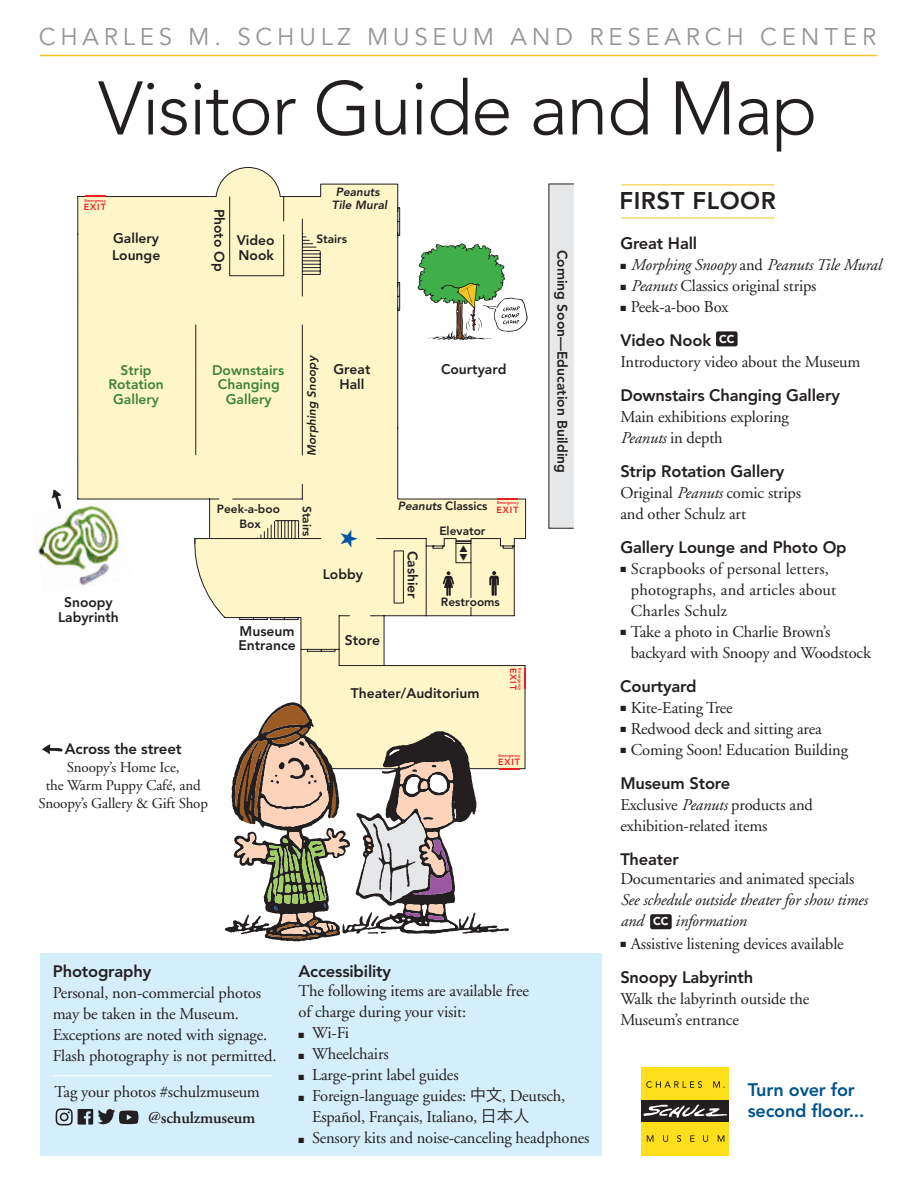
<style>
.page{position:relative;width:918px;height:1188px;background:#fff}
.page>*{position:absolute;margin:0;border:0;box-sizing:border-box;transform-origin:0 0}
.t1{font:300 75px "Avenir LT Std";letter-spacing:-.02em;color:#231f20}
.t2{font:24px "Avenir LT Std";letter-spacing:.2em;color:#939598}
.t3{font:800 24px "Avenir LT Std";letter-spacing:.02em;color:#231f20}
.t4{font:800 18px/21px "Avenir LT Std";letter-spacing:-.01em;color:#01528a}
.t5{font:16.5px/21px "Adobe Garamond";letter-spacing:-.01em;color:#231f20}
.t6{font:800 16.5px "Avenir LT Std";letter-spacing:-.01em;color:#231f20}
.t7{font:italic 16.5px/21px "Adobe Garamond";letter-spacing:-.01em;color:#231f20}
.t8{font:16.5px/21px "Adobe Garamond";letter-spacing:.01em;color:#231f20}
.t9{font:600 16.5px "Adobe Garamond";letter-spacing:-.01em;color:#231f20}
.t10{font:15px/18px "Adobe Garamond";letter-spacing:-.01em;color:#231f20;text-align:center}
.t11{font:800 15px "Avenir LT Std";letter-spacing:-.01em;color:#231f20}
.t12{font:800 13.8px/14.9px "Avenir LT Std";color:#231f20}
.t13{font:800 13.8px/14.5px "Avenir LT Std";color:#3d8439;text-align:center}
.t14{font:800 11.85px "Avenir LT Std";color:#231f20}
.t15{font:italic 800 11.85px/12.9px "Avenir LT Std";color:#231f20;text-align:center}
.t16{font:900 11.4px "Avenir LT Std";color:#fff}
.t17{font:800 9px "Avenir LT Std";letter-spacing:.1em;color:#ee1d23}
.t18{font:800 4.2px "Avenir LT Std";color:#ee1d23}
.s1{font-style:normal}
.s2{font-style:italic}
.s3{font-family:"Hira Kaku Pro N W3"}
.s4{font-family:"Hiragino Sans GB W3"}
</style>
<div class="page">
<img style="left:37px;top:509px;width:40px;height:58px">
<div style="left:548px;top:183px;width:26px;height:346px;background:#e6e7e9"></div>
<svg style="left:220px;top:167px;width:57px;height:16px"></svg>
<svg style="left:77px;top:183px;width:450px;height:587px"></svg>
<svg style="left:418px;top:243px;width:110px;height:98px"></svg>
<div style="left:467px;top:599px;width:9px;height:8px;background:#fef6c9"></div>
<svg style="left:85px;top:196px;width:21px;height:1px"></svg>
<hr style="left:497px;top:498px;width:21px;height:2px;background:#ee1d23">
<hr style="left:499px;top:768px;width:21px;height:2px;background:#ee1d23">
<hr style="left:524px;top:668px;width:2px;height:21px;background:#ee1d23">
<svg style="left:225px;top:702px;width:284px;height:239px"></svg>
<svg style="left:52px;top:489px;width:10px;height:20px"></svg>
<svg style="left:42px;top:744px;width:21px;height:10px"></svg>
<hr style="left:621px;top:218px;width:154px;height:1px;background:#f3c723">
<hr style="left:621px;top:184px;width:154px;height:1px;background:#f3c723">
<div style="left:716px;top:331px;width:22px;height:15px;background:#231f20;border-radius:2px"></div>
<div style="left:650px;top:914px;width:22px;height:15px;background:#231f20;border-radius:2px"></div>
<div style="left:642px;top:1122px;width:87px;height:33px;background:#ffdf1b"></div>
<div style="left:642px;top:1068px;width:87px;height:32px;background:#ffdf1b"></div>
<div style="left:642px;top:1100px;width:87px;height:22px;background:#231f20"></div>
<svg style="left:644px;top:1104px;width:83px;height:14px"></svg>
<svg style="left:646px;top:1081px;width:56px;height:7px"></svg>
<svg style="left:713px;top:1081px;width:12px;height:7px"></svg>
<svg style="left:647px;top:1135px;width:6px;height:7px"></svg>
<svg style="left:663px;top:1135px;width:5px;height:7px"></svg>
<svg style="left:677px;top:1135px;width:4px;height:7px"></svg>
<svg style="left:690px;top:1135px;width:5px;height:7px"></svg>
<svg style="left:703px;top:1135px;width:5px;height:7px"></svg>
<svg style="left:718px;top:1135px;width:6px;height:7px"></svg>
<hr style="left:40px;top:55px;width:837px;height:1px;background:#f3c723">
<div style="left:40px;top:954px;width:562px;height:202px;background:#d4effb"></div>
<svg style="left:56px;top:1108px;width:82px;height:17px"></svg>
<hr style="left:54px;top:1075px;width:218px;height:1px;background:#fff">
<svg style="left:341px;top:530px;width:17px;height:18px"></svg>
<svg style="left:460px;top:546px;width:7px;height:15px"></svg>
<h2 class="t2" style="left:39px;top:23px;width:839px">CHARLES M. SCHULZ MUSEUM AND RESEARCH CENTER</h2>
<h1 class="t1" style="left:98px;top:65px;width:721px">Visitor Guide and Map</h1>
<p class="t15" style="left:332px;top:185px;width:57px">Peanuts<br>Tile Mural</p>
<h2 class="t3" style="left:620px;top:187px;width:158px">FIRST FLOOR</h2>
<p class="t6" style="left:620px;top:234px;width:78px">Great Hall</p>
<p class="t7" style="left:620px;top:255px;width:262px">■ Morphing Snoopy <span class="s1">and</span> Peanuts Tile Mural</p>
<p class="t5" style="left:620px;top:276px;width:198px">■ <span class="s2">Peanuts</span> Classics original strips</p>
<p class="t5" style="left:620px;top:297px;width:110px">■ Peek-a-boo Box</p>
<p class="t6" style="left:620px;top:330px;width:92px">Video Nook</p>
<p class="t5" style="left:620px;top:352px;width:241px">Introductory video about the Museum</p>
<p class="t6" style="left:620px;top:385px;width:221px">Downstairs Changing Gallery</p>
<p class="t5" style="left:620px;top:407px;width:170px">Main exhibitions exploring<br><span class="s2">Peanuts</span> in depth</p>
<p class="t6" style="left:620px;top:461px;width:166px">Strip Rotation Gallery</p>
<p class="t5" style="left:620px;top:483px;width:182px">Original <span class="s2">Peanuts</span> comic strips and other Schulz art</p>
<p class="t6" style="left:620px;top:537px;width:228px">Gallery Lounge and Photo Op</p>
<p class="t8" style="left:631px;top:559px;width:207px;text-indent:-10px">■ Scrapbooks of personal letters, photographs, and articles about<br>Charles Schulz</p>
<p class="t5" style="left:631px;top:622px;width:242px;text-indent:-10px">■ Take a photo in Charlie Brown’s backyard with Snoopy and Woodstock</p>
<p class="t6" style="left:620px;top:676px;width:78px">Courtyard</p>
<p class="t5" style="left:620px;top:698px;width:114px">■ Kite-Eating Tree</p>
<p class="t5" style="left:620px;top:719px;width:203px">■ Redwood deck and sitting area</p>
<p class="t5" style="left:620px;top:740px;width:229px">■ Coming Soon! Education Building</p>
<p class="t6" style="left:620px;top:773px;width:111px">Museum Store</p>
<p class="t5" style="left:620px;top:794px;width:194px">Exclusive <span class="s2">Peanuts</span> products and exhibition-related items</p>
<p class="t6" style="left:620px;top:849px;width:60px">Theater</p>
<p class="t5" style="left:620px;top:869px;width:236px">Documentaries and animated specials</p>
<p class="t7" style="left:620px;top:890px;width:249px">See schedule outside theater for show times and</p>
<p class="t18" style="left:84px;top:198px;width:23px">Emergency</p>
<p class="t17" style="left:84px;top:202px;width:23px">EXIT</p>
<p class="t12" style="left:227px;top:209px;width:65px;rotate:90deg">Photo Op</p>
<p class="t12" style="left:112px;top:230px;width:50px;line-height:16.6px">Gallery<br>Lounge</p>
<p class="t14" style="left:316px;top:232px;width:32px">Stairs</p>
<p class="t12" style="left:237px;top:233px;width:39px;line-height:14.4px">Video<br>Nook</p>
<p class="t12" style="left:570px;top:250px;width:225px;rotate:90deg">Coming Soon—Education Building</p>
<p class="t16" style="left:719px;top:332px;width:17px">CC</p>
<p class="t15" style="left:305px;top:456px;width:102px;rotate:-90deg">Morphing Snoopy</p>
<p class="t13" style="left:108px;top:362px;width:57px">Strip<br>Rotation<br>Gallery</p>
<p class="t12" style="left:333px;top:362px;width:38px;text-align:center">Great<br>Hall</p>
<p class="t12" style="left:441px;top:362px;width:67px">Courtyard</p>
<p class="t13" style="left:212px;top:362px;width:74px">Downstairs<br>Changing<br>Gallery</p>
<p class="t18" style="left:497px;top:500px;width:23px">Emergency</p>
<p class="t14" style="left:217px;top:502px;width:65px">Peek-a-boo</p>
<p class="t14" style="left:398px;top:499px;width:91px"><span class="s2">Peanuts</span> Classics</p>
<p class="t14" style="left:239px;top:517px;width:23px">Box</p>
<p class="t14" style="left:314px;top:506px;width:32px;rotate:90deg">Stairs</p>
<p class="t17" style="left:497px;top:504px;width:23px">EXIT</p>
<p class="t14" style="left:439px;top:524px;width:48px">Elevator</p>
<p class="t12" style="left:420px;top:551px;width:49px;rotate:90deg">Cashier</p>
<p class="t12" style="left:323px;top:567px;width:42px">Lobby</p>
<p class="t12" style="left:58px;top:595px;width:62px;text-align:center">Snoopy<br>Labyrinth</p>
<p class="t14" style="left:441px;top:595px;width:60px">Restrooms</p>
<p class="t12" style="left:238px;top:623px;width:59px">Museum<br>Entrance</p>
<p class="t12" style="left:345px;top:633px;width:37px">Store</p>
<p class="t17" style="left:519px;top:668px;width:23px;rotate:90deg">EXIT</p>
<p class="t18" style="left:523px;top:668px;width:23px;rotate:90deg">Emergency</p>
<p class="t12" style="left:351px;top:686px;width:130px">Theater/Auditorium</p>
<p class="t11" style="left:65px;top:740px;width:118px">Across the street</p>
<p class="t10" style="left:39px;top:759px;width:171px">Snoopy’s Home Ice,<br>the Warm Puppy Café, and<br>Snoopy’s Gallery &amp; Gift Shop</p>
<p class="t18" style="left:498px;top:753px;width:23px">Emergency</p>
<p class="t17" style="left:498px;top:757px;width:23px">EXIT</p>
<p class="t7" style="left:675px;top:911px;width:73px">information</p>
<p class="t5" style="left:620px;top:933px;width:225px">■ Assistive listening devices available</p>
<p class="t6" style="left:620px;top:967px;width:134px">Snoopy Labyrinth</p>
<p class="t5" style="left:620px;top:988px;width:191px">Walk the labyrinth outside the<br>Museum’s entrance</p>
<p class="t16" style="left:653px;top:915px;width:17px">CC</p>
<p class="t6" style="left:53px;top:961px;width:100px">Photography</p>
<p class="t5" style="left:53px;top:983px;width:225px">Personal, non-commercial photos may be taken in the Museum.<br>Exceptions are noted with signage.<br>Flash photography is not permitted.</p>
<p class="t6" style="left:299px;top:961px;width:94px">Accessibility</p>
<p class="t5" style="left:299px;top:981px;width:232px">The following items are available free of charge during your visit:</p>
<p class="t5" style="left:299px;top:1023px;width:52px">■ Wi-Fi</p>
<p class="t5" style="left:299px;top:1044px;width:92px">■ Wheelchairs</p>
<p class="t5" style="left:299px;top:1065px;width:162px">■ Large-print label guides</p>
<p class="t5" style="left:312px;top:1086px;width:255px;text-indent:-14px">■ Foreign-language guides: <span class="s3">中文</span>, Deutsch,<br>Español, Français, Italiano, <span class="s4">日本人</span></p>
<p class="t5" style="left:299px;top:1128px;width:293px">■ Sensory kits and noise-canceling headphones</p>
<p class="t5" style="left:55px;top:1082px;width:207px">Tag your photos #schulzmuseum</p>
<p class="t4" style="left:748px;top:1079px;width:118px">Turn over for second floor...</p>
<p class="t9" style="left:148px;top:1109px;width:109px">@schulzmuseum</p>
</div>
